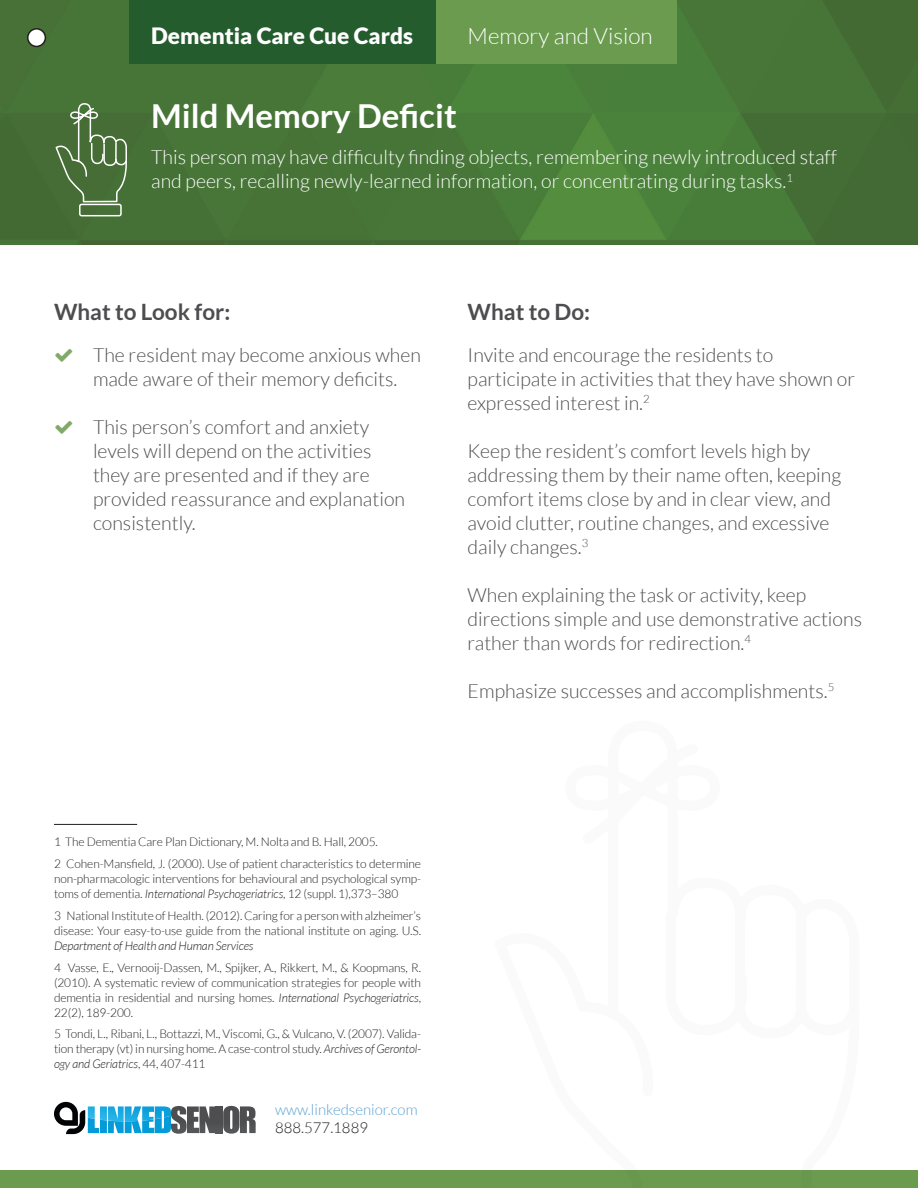
<style>
.page{position:relative;width:918px;height:1188px;background:#fff}
.page>*{position:absolute;margin:0;border:0;box-sizing:border-box;transform-origin:0 0}
.t1{font:700 33px "Lato";color:#fff}
.t2{font:700 22.5px "Lato";color:#4d4d4f}
.t3{font:900 22.5px "Lato";color:#fff}
.t4{font:300 22.5px "Lato";color:#fff}
.t5{font:300 19.5px/24px "Lato";color:#4d4d4f}
.t6{font:300 19.5px/24px "Lato";color:#fff}
.t7{font:300 15px "Lato";color:#58a1d4}
.t8{font:300 15px "Lato";color:#231f20}
.t9{font:300 12px/15px "Lato";letter-spacing:-.01em;color:#231f20;text-align:justify}
.s1{font-style:italic}
</style>
<div class="page">
<img style="left:0;top:0;width:918px;height:244px">
<div style="left:129px;top:0;width:309px;height:64px;background:#255c2e"></div>
<div style="left:0;top:1171px;width:918px;height:17px;background:#6a9b4f"></div>
<hr style="left:54px;top:824px;width:83px;height:1px;background:#231f20">
<div style="left:28px;top:29px;width:17px;height:17px;background:#fff;border-radius:50%"></div>
<div style="left:27px;top:28px;width:19px;height:19px;border:2px solid #231f20;border-radius:50%"></div>
<div style="left:216px;top:1106px;width:7px;height:27px;background:#4e4e50"></div>
<svg style="left:223px;top:1106px;width:33px;height:28px"></svg>
<svg style="left:54px;top:1102px;width:161px;height:32px"></svg>
<div style="left:436px;top:0;width:241px;height:64px;background:#6a9b4f"></div>
<svg style="left:55px;top:102px;width:73px;height:143px;background:#557a47"></svg>
<p class="t3" style="left:151px;top:23px;width:263px">Dementia Care Cue Cards</p>
<p class="t4" style="left:468px;top:24px;width:187px">Memory and Vision</p>
<p class="t1" style="left:151px;top:97px;width:307px">Mild Memory Deficit</p>
<p class="t6" style="left:151px;top:145px;width:687px">This person may have difficulty finding objects, remembering newly introduced staff and peers, recalling newly-learned information, or concentrating during tasks.<sup>1</sup></p>
<p class="t2" style="left:54px;top:299px;width:178px">What to Look for:</p>
<p class="t5" style="left:93px;top:344px;width:329px">The resident may become anxious when made aware of their memory deficits.</p>
<p class="t5" style="left:93px;top:416px;width:314px">This person’s comfort and anxiety levels will depend on the activities they are presented and if they are provided reassurance and explanation consistently.</p>
<p class="t2" style="left:468px;top:299px;width:124px">What to Do:</p>
<p class="t5" style="left:468px;top:343px;width:389px">Invite and encourage the residents to participate in activities that they have shown or expressed interest in.<sup>2</sup></p>
<p class="t5" style="left:468px;top:439px;width:375px">Keep the resident’s comfort levels high by addressing them by their name often, keeping comfort items close by and in clear view, and avoid clutter, routine changes, and excessive daily changes.<sup>3</sup></p>
<p class="t5" style="left:468px;top:583px;width:396px">When explaining the task or activity, keep directions simple and use demonstrative actions rather than words for redirection.<sup>4</sup></p>
<p class="t5" style="left:468px;top:679px;width:368px">Emphasize successes and accomplishments.<sup>5</sup></p>
<p class="t9" style="left:54px;top:835px;width:325px">1 The Dementia Care Plan Dictionary, M. Nolta and B. Hall, 2005.</p>
<p class="t9" style="left:54px;top:856px;width:369px">2 Cohen-Mansfield, J. (2000). Use of patient characteristics to determine non-pharmacologic interventions for behavioural and psychological symp&shy;toms of dementia. <span class="s1">International Psychogeriatrics</span>, 12 (suppl. 1),373–380</p>
<p class="t9" style="left:54px;top:908px;width:369px">3 National Institute of Health. (2012). Caring for a person with alzheimer’s disease: Your easy-to-use guide from the national institute on aging. U.S.<br><span class="s1">Department of Health and Human Services</span></p>
<p class="t9" style="left:54px;top:960px;width:369px">4 Vasse, E., Vernooij-Dassen, M., Spijker, A., Rikkert, M., &amp; Koopmans, R. (2010). A systematic review of communication strategies for people with dementia in residential and nursing homes. <span class="s1">International Psychogeriatrics</span>, 22(2), 189-200.</p>
<p class="t9" style="left:54px;top:1027px;width:369px">5 Tondi, L., Ribani, L., Bottazzi, M., Viscomi, G., &amp; Vulcano, V. (2007). Valida&shy;tion therapy (vt) in nursing home. A case-control study. <span class="s1">Archives of Gerontol&shy;ogy and Geriatrics</span>, 44, 407-411</p>
<p class="t7" style="left:275px;top:1102px;width:144px">www.linkedsenior.com</p>
<p class="t8" style="left:275px;top:1120px;width:94px">888.577.1889</p>
</div>
